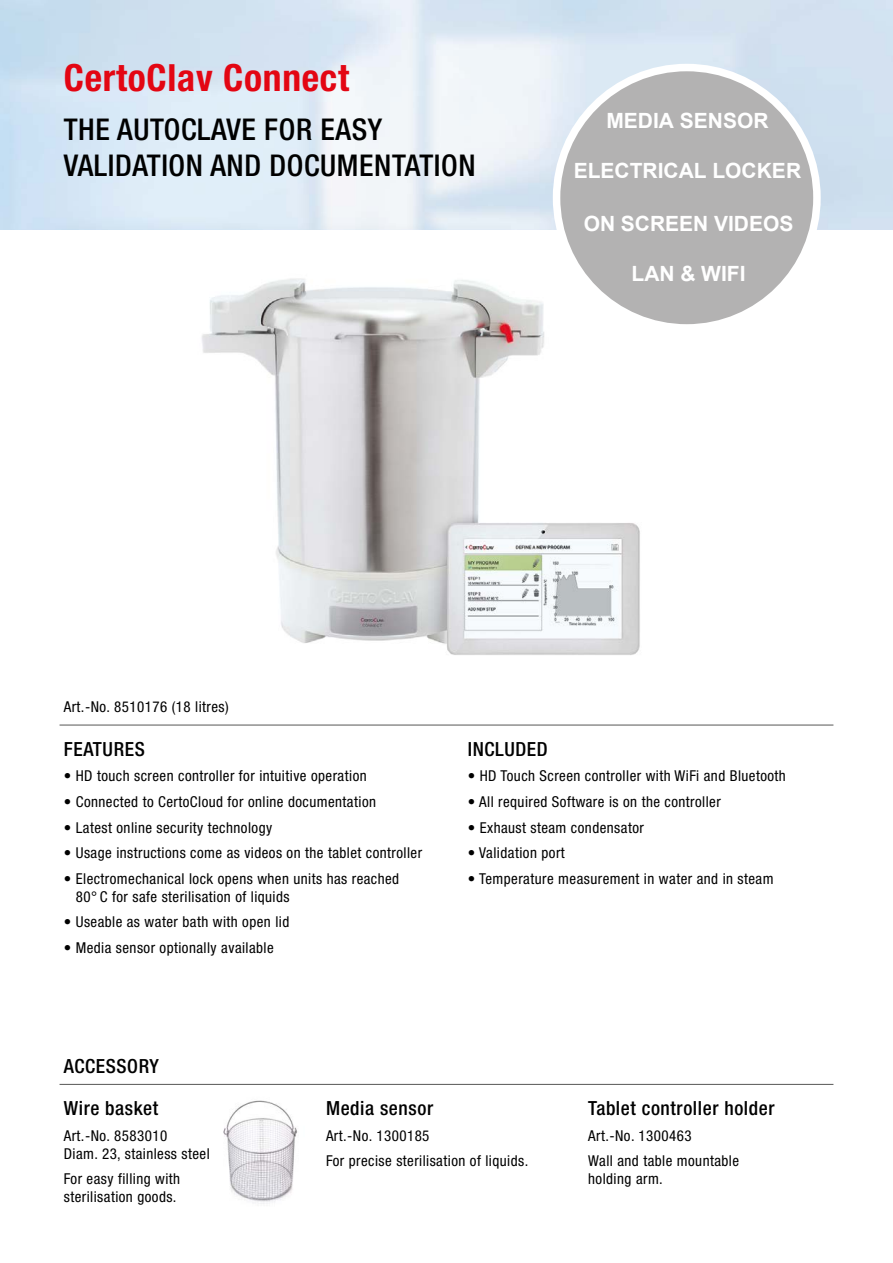
<style>
.page{position:relative;width:893px;height:1263px;background:#fff}
.page>*{position:absolute;margin:0;border:0;box-sizing:border-box;transform-origin:0 0}
.t1{font:700 condensed 37.5px "Helvetica Neue LT Pro";letter-spacing:.02em;color:#e30613}
.t2{font:500 condensed 30px/36px "Helvetica Neue LT Pro";letter-spacing:.02em;color:#000}
.t3{font:700 21px "Arial";color:#fff}
.t4{font:500 condensed 19.5px "Helvetica Neue LT Pro";letter-spacing:.03em;color:#000}
.t5{font:condensed 15px/18px "Helvetica Neue LT Pro";letter-spacing:.03em;color:#000}
</style>
<div class="page">
<img style="left:202px;top:278px;width:438px;height:377px">
<div style="left:557px;top:68px;width:260px;height:260px;background:#b3b2b2;border-radius:50%"></div>
<div style="left:553px;top:64px;width:268px;height:268px;border:8px solid #fff;border-radius:50%"></div>
<img style="left:223px;top:1100px;width:75px;height:104px">
<hr style="left:60px;top:1084px;width:773px;height:1px;background:#575756">
<hr style="left:60px;top:725px;width:773px;height:1px;background:#575756">
<h1 class="t1" style="left:64px;top:56px;width:287px">CertoClav Connect</h1>
<h2 class="t2" style="left:64px;top:112px;width:413px">THE AUTOCLAVE FOR EASY<br>VALIDATION AND DOCUMENTATION</h2>
<h3 class="t3" style="left:606px;top:109px;width:164px">MEDIA SENSOR</h3>
<h3 class="t3" style="left:574px;top:159px;width:229px">ELECTRICAL LOCKER</h3>
<h3 class="t3" style="left:584px;top:212px;width:211px">ON SCREEN VIDEOS</h3>
<h3 class="t3" style="left:632px;top:262px;width:115px">LAN &amp; WIFI</h3>
<p class="t5" style="left:64px;top:698px;width:166px">Art.-No. 8510176 (18 litres)</p>
<h3 class="t4" style="left:64px;top:737px;width:83px">FEATURES</h3>
<p class="t5" style="left:64px;top:767px;width:304px">• HD touch screen controller for intuitive operation</p>
<p class="t5" style="left:64px;top:792px;width:314px">• Connected to CertoCloud for online documentation</p>
<p class="t5" style="left:64px;top:818px;width:210px">• Latest online security technology</p>
<p class="t5" style="left:64px;top:843px;width:360px">• Usage instructions come as videos on the tablet controller</p>
<p class="t5" style="left:76px;top:869px;width:325px;text-indent:-12px">• Electromechanical lock opens when units has reached<br>80° C for safe sterilisation of liquids</p>
<p class="t5" style="left:64px;top:912px;width:227px">• Useable as water bath with open lid</p>
<p class="t5" style="left:64px;top:938px;width:212px">• Media sensor optionally available</p>
<h3 class="t4" style="left:64px;top:1054px;width:97px">ACCESSORY</h3>
<h3 class="t4" style="left:468px;top:737px;width:81px">INCLUDED</h3>
<p class="t5" style="left:468px;top:767px;width:320px">• HD Touch Screen controller with WiFi and Bluetooth</p>
<p class="t5" style="left:468px;top:792px;width:255px">• All required Software is on the controller</p>
<p class="t5" style="left:468px;top:818px;width:178px">• Exhaust steam condensator</p>
<p class="t5" style="left:468px;top:843px;width:99px">• Validation port</p>
<p class="t5" style="left:468px;top:869px;width:307px">• Temperature measurement in water and in steam</p>
<h3 class="t4" style="left:64px;top:1097px;width:96px">Wire basket</h3>
<p class="t5" style="left:64px;top:1126px;width:147px">Art.-No. 8583010<br>Diam. 23, stainless steel</p>
<p class="t5" style="left:64px;top:1170px;width:118px">For easy filling with sterilisation goods.</p>
<h3 class="t4" style="left:326px;top:1097px;width:109px">Media sensor</h3>
<p class="t5" style="left:326px;top:1122px;width:204px;line-height:25.5px">Art.-No. 1300185<br>For precise sterilisation of liquids.</p>
<h3 class="t4" style="left:588px;top:1097px;width:188px">Tablet controller holder</h3>
<p class="t5" style="left:588px;top:1122px;width:152px;line-height:25.5px">Art.-No. 1300463<br>Wall and table mountable</p>
<p class="t5" style="left:588px;top:1170px;width:76px">holding arm.</p>
</div>
